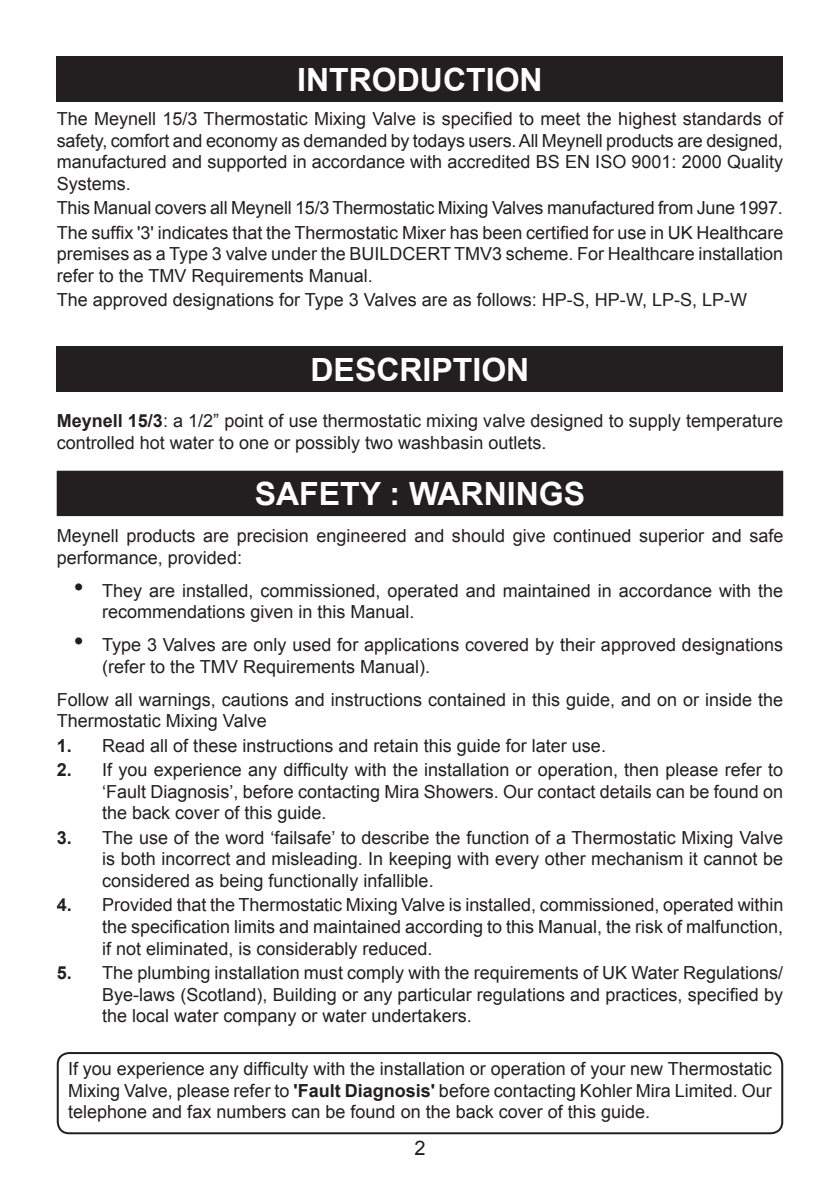
<style>
.page{position:relative;width:840px;height:1191px;background:#fff}
.page>*{position:absolute;margin:0;border:0;box-sizing:border-box;transform-origin:0 0}
.Heading_1{font:700 32px "Arial";color:#fff}
.Body_Centre{font:20px "Arial";color:#231f20}
.Body_Justify{font:18px/21.6px "Arial";color:#231f20}
._1_2_3{font:18px/21.6px "Arial";color:#231f20;text-align:justify}
.s1{font-weight:700}
.s2{font-size:28px}
</style>
<div class="page">
<div style="left:57px;top:1052px;width:725px;height:82px;border:2px solid #231f20;border-radius:11px"></div>
<div style="left:57px;top:57px;width:725px;height:45px;background:#231f20"></div>
<div style="left:57px;top:346px;width:725px;height:45px;background:#231f20"></div>
<div style="left:58px;top:472px;width:723px;height:43px;background:#231f20"></div>
<div style="left:57px;top:471px;width:725px;height:45px;border:2px solid #231f20"></div>
<p class="Heading_1" style="left:297px;top:59px;width:247px">INTRODUCTION</p>
<p class="Body_Justify" style="left:57px;top:108px;width:727px;text-align:justify">The Meynell 15/3 Thermostatic Mixing Valve is specified to meet the highest standards of safety, comfort and economy as demanded by todays users. All Meynell products are designed, manufactured and supported in accordance with accredited BS EN ISO 9001: 2000 Quality Systems.</p>
<p class="Body_Justify" style="left:57px;top:197px;width:727px">This Manual covers all Meynell 15/3 Thermostatic Mixing Valves manufactured from June 1997.</p>
<p class="Body_Justify" style="left:57px;top:222px;width:727px;text-align:justify">The suffix '3' indicates that the Thermostatic Mixer has been certified for use in UK Healthcare premises as a Type 3 valve under the BUILDCERT TMV3 scheme. For Healthcare installation refer to the TMV Requirements Manual.</p>
<p class="Body_Justify" style="left:57px;top:289px;width:691px">The approved designations for Type 3 Valves are as follows: HP-S, HP-W, LP-S, LP-W</p>
<p class="Heading_1" style="left:310px;top:348px;width:220px">DESCRIPTION</p>
<p class="Body_Justify" style="left:57px;top:410px;width:727px"><span class="s1">Meynell 15/3</span>: a 1/2” point of use thermostatic mixing valve designed to supply temperature controlled hot water to one or possibly two washbasin outlets.</p>
<p class="Heading_1" style="left:254px;top:473px;width:332px">SAFETY : WARNINGS</p>
<p class="Body_Justify" style="left:57px;top:525px;width:727px">Meynell products are precision engineered and should give continued superior and safe performance, provided:</p>
<p class="Body_Justify" style="left:102px;top:579px;width:682px;text-indent:-28px"><span class="s2">•</span> They are installed, commissioned, operated and maintained in accordance with the recommendations given in this Manual.</p>
<p class="Body_Justify" style="left:102px;top:634px;width:682px;text-indent:-28px"><span class="s2">•</span> Type 3 Valves are only used for applications covered by their approved designations (refer to the TMV Requirements Manual).</p>
<p class="Body_Justify" style="left:57px;top:688px;width:727px">Follow all warnings, cautions and instructions contained in this guide, and on or inside the<br>Thermostatic Mixing Valve</p>
<p class="_1_2_3" style="left:57px;top:734px;width:550px"><span class="s1">1.</span> Read all of these instructions and retain this guide for later use.</p>
<p class="_1_2_3" style="left:102px;top:759px;width:682px;text-indent:-45px"><span class="s1">2.</span> If you experience any difficulty with the installation or operation, then please refer to ‘Fault Diagnosis’, before contacting Mira Showers. Our contact details can be found on the back cover of this guide.</p>
<p class="_1_2_3" style="left:102px;top:826px;width:682px;text-indent:-45px"><span class="s1">3.</span> The use of the word ‘failsafe’ to describe the function of a Thermostatic Mixing Valve is both incorrect and misleading. In keeping with every other mechanism it cannot be considered as being functionally infallible.</p>
<p class="_1_2_3" style="left:102px;top:894px;width:682px;text-indent:-45px"><span class="s1">4.</span> Provided that the Thermostatic Mixing Valve is installed, commissioned, operated within the specification limits and maintained according to this Manual, the risk of malfunction, if not eliminated, is considerably reduced.</p>
<p class="_1_2_3" style="left:102px;top:962px;width:682px;text-indent:-45px"><span class="s1">5.</span> The plumbing installation must comply with the requirements of UK Water Regulations/ Bye-laws (Scotland), Building or any particular regulations and practices, specified by the local water company or water undertakers.</p>
<p class="Body_Justify" style="left:68px;top:1058px;width:704px;text-align:justify">If you experience any difficulty with the installation or operation of your new Thermostatic Mixing Valve, please refer to <span class="s1">'Fault Diagnosis'</span> before contacting Kohler Mira Limited. Our telephone and fax numbers can be found on the back cover of this guide.</p>
<p class="Body_Centre" style="left:414px;top:1134px;width:13px">2</p>
</div>
